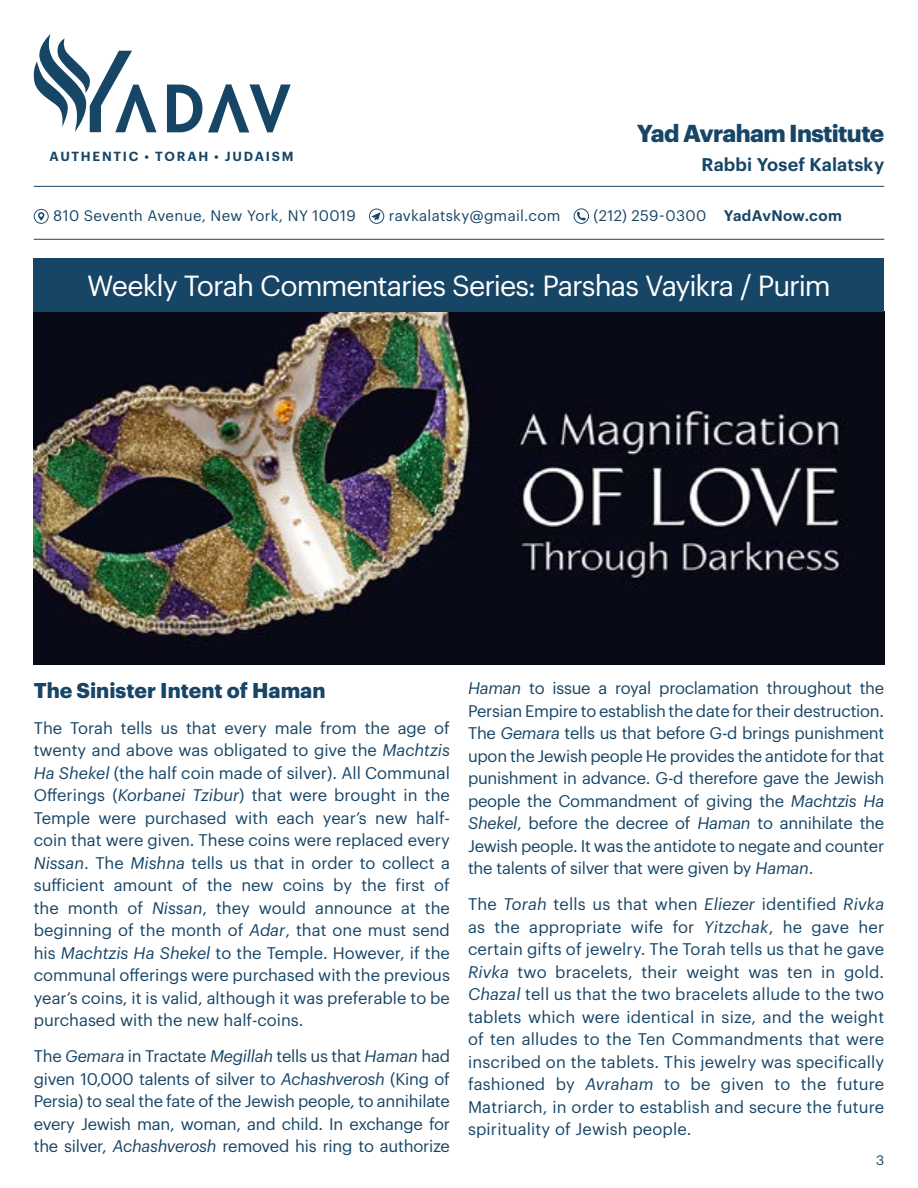
<style>
.page{position:relative;width:918px;height:1188px;background:#fff}
.page>*{position:absolute;margin:0;border:0;box-sizing:border-box;transform-origin:0 0}
.t1{font:28.5px "Graphik";letter-spacing:-.04em;color:#fff}
.t2{font:700 24px "Graphik";letter-spacing:-.025em;color:#174566}
.t3{font:700 21px "Graphik";color:#174566}
.t4{font:600 18px "Graphik";letter-spacing:.01em;color:#174566}
.t5{font:16.5px/22.5px "Graphik";letter-spacing:-.015em;color:#174566;text-align:justify}
.t6{font:15px "Graphik";letter-spacing:.02em;color:#174566}
.t7{font:13.5px "Graphik";color:#174566}
.t8{font:600 12.9px "Graphik";letter-spacing:.135em;color:#174566}
.s1{font-weight:600}
.s2{font-style:italic}
</style>
<div class="page">
<img style="left:34px;top:312px;width:850px;height:352px">
<svg style="left:167px;top:85px;width:35px;height:47px"></svg>
<svg style="left:208px;top:84px;width:83px;height:48px"></svg>
<svg style="left:33px;top:34px;width:124px;height:98px"></svg>
<div style="left:34px;top:258px;width:850px;height:54px;background:#174566"></div>
<svg style="left:34px;top:209px;width:15px;height:15px"></svg>
<svg style="left:369px;top:209px;width:15px;height:15px"></svg>
<svg style="left:574px;top:208px;width:15px;height:16px"></svg>
<hr style="left:34px;top:186px;width:850px;height:1px;background:#174566">
<hr style="left:34px;top:239px;width:850px;height:1px;background:#174566">
<p class="t8" style="left:50px;top:146px;width:245px">AUTHENTIC • TORAH • JUDAISM</p>
<h2 class="t2" style="left:637px;top:115px;width:249px">Yad Avraham Institute</h2>
<p class="t4" style="left:702px;top:151px;width:184px">Rabbi Yosef Kalatsky</p>
<p class="t6" style="left:53px;top:204px;width:304px">810 Seventh Avenue, New York, NY 10019</p>
<p class="t6" style="left:389px;top:204px;width:173px">ravkalatsky@gmail.com</p>
<p class="t6" style="left:594px;top:204px;width:250px">(212) 259-0300 <span class="s1">YadAvNow.com</span></p>
<h1 class="t1" style="left:87px;top:265px;width:745px">Weekly Torah Commentaries Series: Parshas Vayikra / Purim</h1>
<p class="t3" style="left:34px;top:674px;width:293px">The Sinister Intent of Haman</p>
<p class="t5" style="left:34px;top:715px;width:418px">The Torah tells us that every male from the age of twenty and above was obligated to give the <span class="s2">Machtzis Ha Shekel</span> (the half coin made of silver). All Communal Offerings (<span class="s2">Korbanei Tzibur</span>) that were brought in the Temple were purchased with each year’s new half&shy;coin that were given. These coins were replaced every <span class="s2">Nissan</span>. The <span class="s2">Mishna</span> tells us that in order to collect a sufficient amount of the new coins by the first of the month of <span class="s2">Nissan</span>, they would announce at the beginning of the month of <span class="s2">Adar</span>, that one must send his <span class="s2">Machtzis Ha Shekel</span> to the Temple. However, if the communal offerings were purchased with the previous year’s coins, it is valid, although it was preferable to be purchased with the new half-coins.</p>
<p class="t5" style="left:34px;top:1044px;width:418px">The <span class="s2">Gemara</span> in Tractate <span class="s2">Megillah</span> tells us that <span class="s2">Haman</span> had given 10,000 talents of silver to <span class="s2">Achashverosh</span> (King of Persia) to seal the fate of the Jewish people, to annihilate every Jewish man, woman, and child. In exchange for the silver, <span class="s2">Achashverosh</span> removed his ring to authorize</p>
<p class="t5" style="left:468px;top:675px;width:418px"><span class="s2">Haman</span> to issue a royal proclamation throughout the Persian Empire to establish the date for their destruction.<br>The <span class="s2">Gemara</span> tells us that before G-d brings punishment upon the Jewish people He provides the antidote for that punishment in advance. G-d therefore gave the Jewish people the Commandment of giving the <span class="s2">Machtzis Ha Shekel</span>, before the decree of <span class="s2">Haman</span> to annihilate the Jewish people. It was the antidote to negate and counter the talents of silver that were given by <span class="s2">Haman</span>.</p>
<p class="t5" style="left:468px;top:891px;width:418px">The <span class="s2">Torah</span> tells us that when <span class="s2">Eliezer</span> identified <span class="s2">Rivka </span>as the appropriate wife for <span class="s2">Yitzchak</span>, he gave her certain gifts of jewelry. The Torah tells us that he gave <span class="s2">Rivka</span> two bracelets, their weight was ten in gold.<br><span class="s2">Chazal</span> tell us that the two bracelets allude to the two tablets which were identical in size, and the weight of ten alludes to the Ten Commandments that were inscribed on the tablets. This jewelry was specifically fashioned by <span class="s2">Avraham</span> to be given to the future Matriarch, in order to establish and secure the future spirituality of Jewish people.</p>
<p class="t7" style="left:876px;top:1150px;width:10px">3</p>
</div>
